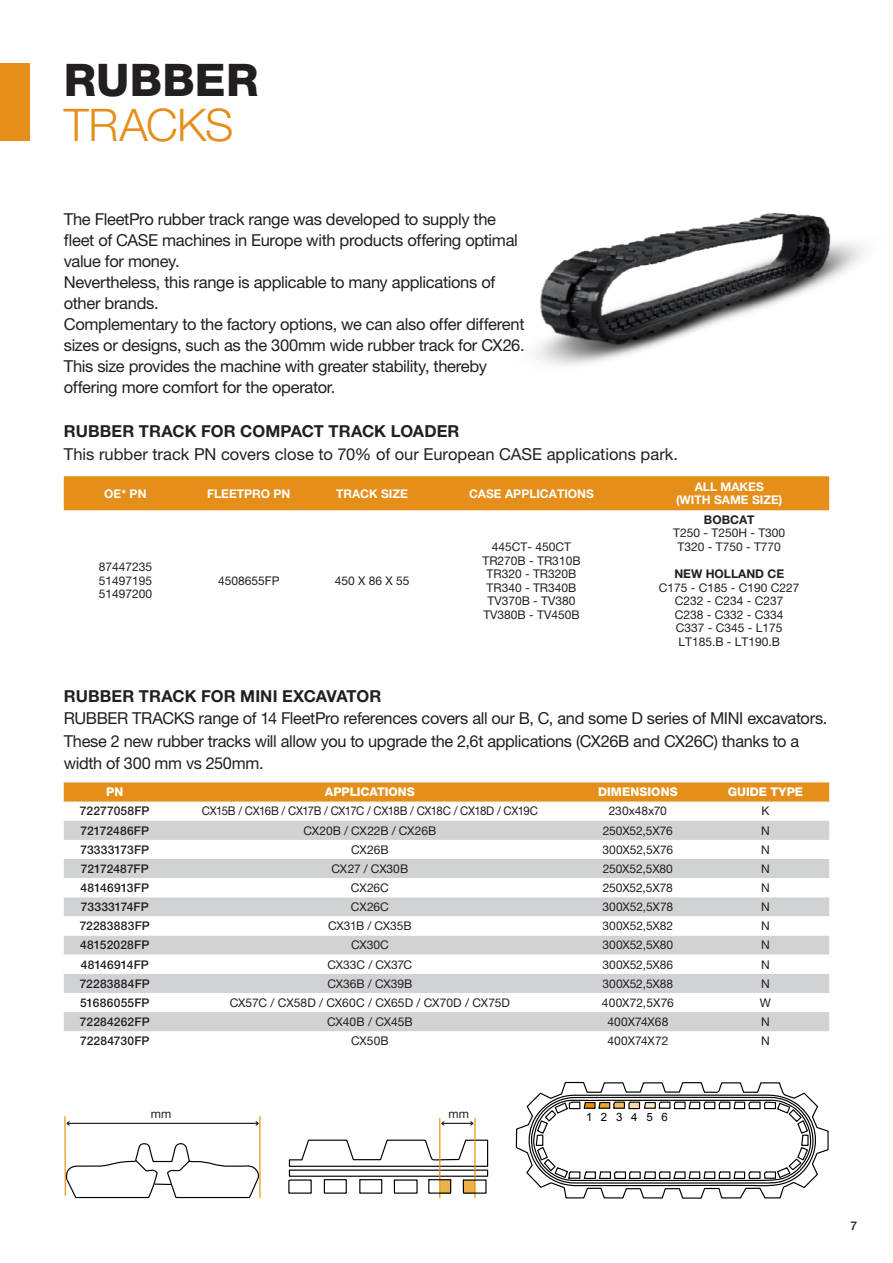
<style>
.page{position:relative;width:893px;height:1263px;background:#fff}
.page>*{position:absolute;margin:0;border:0;box-sizing:border-box;transform-origin:0 0}
.TITOLO_1{font:800 45px "Helvetica Neue LT Pro";color:#231f20}
.TITOLO_2{font:300 45px "Helvetica Neue LT Pro";letter-spacing:-.01em;color:#e58e19}
.TXT__11-15{font:16.5px/21px "Helvetica Neue LT Pro";letter-spacing:-.02em;color:#231f20}
.TXT__11-15-2{font:16.5px "Helvetica Neue LT Pro";color:#231f20}
.TXT__11-15-3{font:700 16.5px "Helvetica Neue LT Pro";letter-spacing:.005em;color:#231f20}
.TABELLA-TESTO{font:12px "Helvetica Neue LT Pro";color:#231f20}
.TABELLA-TESTO-2{font:500 12px "Helvetica Neue LT Pro";letter-spacing:.01em;color:#231f20}
.t1{font:700 12px/13.5px "Helvetica Neue LT Pro";color:#fff;text-align:center}
.TABELLA-TESTO-3{font:12px "Helvetica Neue LT Pro";letter-spacing:-.05em;color:#231f20;scale:.95 1}
.TABELLA-TITOLO{font:800 12px "Helvetica Neue LT Pro";color:#fff}
.t2{font:700 12px "Helvetica Neue LT Pro";color:#231f20}
.t3{font:11.4px "Arial";letter-spacing:.76em;color:#000}
</style>
<div class="page">
<img style="left:535px;top:212px;width:330px;height:154px">
<svg style="left:288px;top:1139px;width:201px;height:55px"></svg>
<div style="left:324px;top:1179px;width:23px;height:15px;border:1px solid #000"></div>
<hr style="left:259px;top:1117px;width:1px;height:81px;background:#e59000">
<hr style="left:439px;top:1118px;width:1px;height:80px;background:#e59000">
<hr style="left:474px;top:1118px;width:2px;height:80px;background:#e59000">
<div style="left:428px;top:1179px;width:23px;height:15px;border:1px solid #000"></div>
<svg style="left:515px;top:1081px;width:314px;height:118px"></svg>
<hr style="left:442px;top:1123px;width:30px;height:1px;background:#1d1d1b">
<svg style="left:64px;top:1116px;width:195px;height:83px"></svg>
<div style="left:0;top:64px;width:30px;height:77px;background:#e58e19"></div>
<div style="left:64px;top:476px;width:765px;height:34px;background:#e58e19"></div>
<div style="left:64px;top:782px;width:765px;height:19px;background:#e58e19"></div>
<svg style="left:64px;top:821px;width:765px;height:210px;fill:#d1d2d4"></svg>
<svg style="left:64px;top:878px;width:765px;height:96px"></svg>
<p class="TITOLO_1" style="left:64px;top:53px;width:196px">RUBBER</p>
<p class="TITOLO_2" style="left:64px;top:97px;width:171px">TRACKS</p>
<p class="TXT__11-15" style="left:64px;top:209px;width:456px">The FleetPro rubber track range was developed to supply the fleet of CASE machines in Europe with products offering optimal value for money.</p>
<p class="TXT__11-15" style="left:64px;top:272px;width:433px">Nevertheless, this range is applicable to many applications of other brands.</p>
<p class="TXT__11-15" style="left:64px;top:314px;width:462px">Complementary to the factory options, we can also offer different sizes or designs, such as the 300mm wide rubber track for CX26.</p>
<p class="TXT__11-15" style="left:64px;top:356px;width:425px">This size provides the machine with greater stability, thereby offering more comfort for the operator.</p>
<p class="TXT__11-15-3" style="left:64px;top:421px;width:397px">RUBBER TRACK FOR COMPACT TRACK LOADER</p>
<p class="TXT__11-15-2" style="left:64px;top:444px;width:616px">This rubber track PN covers close to 70% of our European CASE applications park.</p>
<p class="t1" style="left:104px;top:486px;width:44px">OE* PN</p>
<p class="t1" style="left:207px;top:486px;width:85px">FLEETPRO PN</p>
<p class="t1" style="left:336px;top:486px;width:73px">TRACK SIZE</p>
<p class="t1" style="left:469px;top:486px;width:126px">CASE APPLICATIONS</p>
<p class="t1" style="left:676px;top:479px;width:108px">ALL MAKES (WITH SAME SIZE)</p>
<p class="TABELLA-TESTO" style="left:99px;top:560px;width:55px">87447235</p>
<p class="TABELLA-TESTO" style="left:99px;top:573px;width:55px">51497195</p>
<p class="TABELLA-TESTO" style="left:99px;top:587px;width:55px">51497200</p>
<p class="TABELLA-TESTO" style="left:218px;top:573px;width:63px">4508655FP</p>
<p class="TABELLA-TESTO" style="left:335px;top:573px;width:76px">450 X 86 X 55</p>
<p class="TABELLA-TESTO" style="left:492px;top:540px;width:81px">445CT- 450CT</p>
<p class="TABELLA-TESTO" style="left:482px;top:553px;width:100px">TR270B - TR310B</p>
<p class="TABELLA-TESTO" style="left:487px;top:567px;width:91px">TR320 - TR320B</p>
<p class="TABELLA-TESTO" style="left:487px;top:580px;width:91px">TR340 - TR340B</p>
<p class="TABELLA-TESTO" style="left:487px;top:594px;width:90px">TV370B - TV380</p>
<p class="TABELLA-TESTO" style="left:483px;top:607px;width:98px">TV380B - TV450B</p>
<p class="t2" style="left:704px;top:512px;width:52px">BOBCAT</p>
<p class="TABELLA-TESTO" style="left:673px;top:526px;width:114px">T250 - T250H - T300</p>
<p class="TABELLA-TESTO" style="left:678px;top:540px;width:105px">T320 - T750 - T770</p>
<p class="t2" style="left:674px;top:566px;width:111px">NEW HOLLAND CE</p>
<p class="TABELLA-TESTO" style="left:659px;top:580px;width:142px">C175 - C185 - C190 C227</p>
<p class="TABELLA-TESTO" style="left:675px;top:594px;width:110px">C232 - C234 - C237</p>
<p class="TABELLA-TESTO" style="left:675px;top:607px;width:110px">C238 - C332 - C334</p>
<p class="TABELLA-TESTO" style="left:676px;top:621px;width:108px">C337 - C345 - L175</p>
<p class="TABELLA-TESTO" style="left:678px;top:634px;width:103px">LT185.B - LT190.B</p>
<p class="TXT__11-15-3" style="left:64px;top:686px;width:319px">RUBBER TRACK FOR MINI EXCAVATOR</p>
<p class="TXT__11-15" style="left:64px;top:708px;width:765px">RUBBER TRACKS range of 14 FleetPro references covers all our B, C, and some D series of MINI excavators.</p>
<p class="TXT__11-15" style="left:64px;top:729px;width:737px;line-height:22.5px">These 2 new rubber tracks will allow you to upgrade the 2,6t applications (CX26B and CX26C) thanks to a width of 300 mm vs 250mm.</p>
<p class="TABELLA-TITOLO" style="left:106px;top:785px;width:19px">PN</p>
<p class="TABELLA-TITOLO" style="left:325px;top:785px;width:92px">APPLICATIONS</p>
<p class="TABELLA-TITOLO" style="left:598px;top:785px;width:81px">DIMENSIONS</p>
<p class="TABELLA-TITOLO" style="left:728px;top:785px;width:77px">GUIDE TYPE</p>
<p class="TABELLA-TESTO-2" style="left:80px;top:804px;width:71px">72277058FP</p>
<p class="TABELLA-TESTO-3" style="left:202px;top:804px;width:355px">CX15B / CX16B / CX17B / CX17C / CX18B / CX18C / CX18D / CX19C</p>
<p class="TABELLA-TESTO" style="left:609px;top:804px;width:60px">230x48x70</p>
<p class="TABELLA-TESTO" style="left:761px;top:804px;width:10px">K</p>
<p class="TABELLA-TESTO-2" style="left:81px;top:823px;width:70px">72172486FP</p>
<p class="TABELLA-TESTO" style="left:303px;top:823px;width:135px">CX20B / CX22B / CX26B</p>
<p class="TABELLA-TESTO" style="left:603px;top:823px;width:72px">250X52,5X76</p>
<p class="TABELLA-TESTO" style="left:761px;top:823px;width:10px">N</p>
<p class="TABELLA-TESTO-2" style="left:80px;top:842px;width:70px">73333173FP</p>
<p class="TABELLA-TESTO" style="left:351px;top:842px;width:39px">CX26B</p>
<p class="TABELLA-TESTO" style="left:603px;top:842px;width:72px">300X52,5X76</p>
<p class="TABELLA-TESTO" style="left:761px;top:842px;width:10px">N</p>
<p class="TABELLA-TESTO-2" style="left:81px;top:861px;width:70px">72172487FP</p>
<p class="TABELLA-TESTO" style="left:332px;top:861px;width:78px">CX27 / CX30B</p>
<p class="TABELLA-TESTO" style="left:603px;top:861px;width:72px">250X52,5X80</p>
<p class="TABELLA-TESTO" style="left:761px;top:861px;width:10px">N</p>
<p class="TABELLA-TESTO-2" style="left:81px;top:880px;width:70px">48146913FP</p>
<p class="TABELLA-TESTO" style="left:351px;top:880px;width:39px">CX26C</p>
<p class="TABELLA-TESTO" style="left:603px;top:880px;width:72px">250X52,5X78</p>
<p class="TABELLA-TESTO" style="left:761px;top:880px;width:10px">N</p>
<p class="TABELLA-TESTO-2" style="left:81px;top:900px;width:69px">73333174FP</p>
<p class="TABELLA-TESTO" style="left:351px;top:900px;width:39px">CX26C</p>
<p class="TABELLA-TESTO" style="left:602px;top:900px;width:72px">300X52,5X78</p>
<p class="TABELLA-TESTO" style="left:761px;top:900px;width:10px">N</p>
<p class="TABELLA-TESTO-2" style="left:80px;top:919px;width:72px">72283883FP</p>
<p class="TABELLA-TESTO" style="left:328px;top:919px;width:85px">CX31B / CX35B</p>
<p class="TABELLA-TESTO" style="left:602px;top:919px;width:72px">300X52,5X82</p>
<p class="TABELLA-TESTO" style="left:761px;top:919px;width:10px">N</p>
<p class="TABELLA-TESTO-2" style="left:80px;top:938px;width:71px">48152028FP</p>
<p class="TABELLA-TESTO" style="left:351px;top:938px;width:39px">CX30C</p>
<p class="TABELLA-TESTO" style="left:602px;top:938px;width:72px">300X52,5X80</p>
<p class="TABELLA-TESTO" style="left:761px;top:938px;width:10px">N</p>
<p class="TABELLA-TESTO-2" style="left:81px;top:957px;width:70px">48146914FP</p>
<p class="TABELLA-TESTO" style="left:328px;top:957px;width:86px">CX33C / CX37C</p>
<p class="TABELLA-TESTO" style="left:602px;top:957px;width:72px">300X52,5X86</p>
<p class="TABELLA-TESTO" style="left:761px;top:957px;width:10px">N</p>
<p class="TABELLA-TESTO-2" style="left:80px;top:976px;width:72px">72283884FP</p>
<p class="TABELLA-TESTO" style="left:328px;top:976px;width:86px">CX36B / CX39B</p>
<p class="TABELLA-TESTO" style="left:602px;top:976px;width:72px">300X52,5X88</p>
<p class="TABELLA-TESTO" style="left:761px;top:976px;width:10px">N</p>
<p class="TABELLA-TESTO-2" style="left:80px;top:995px;width:71px">51686055FP</p>
<p class="TABELLA-TESTO" style="left:230px;top:995px;width:282px">CX57C / CX58D / CX60C / CX65D / CX70D / CX75D</p>
<p class="TABELLA-TESTO" style="left:602px;top:995px;width:73px">400X72,5X76</p>
<p class="TABELLA-TESTO" style="left:760px;top:995px;width:13px">W</p>
<p class="TABELLA-TESTO-2" style="left:80px;top:1014px;width:71px">72284262FP</p>
<p class="TABELLA-TESTO" style="left:327px;top:1014px;width:87px">CX40B / CX45B</p>
<p class="TABELLA-TESTO" style="left:607px;top:1014px;width:62px">400X74X68</p>
<p class="TABELLA-TESTO" style="left:761px;top:1014px;width:10px">N</p>
<p class="TABELLA-TESTO-2" style="left:80px;top:1034px;width:71px">72284730FP</p>
<p class="TABELLA-TESTO" style="left:351px;top:1034px;width:39px">CX50B</p>
<p class="TABELLA-TESTO" style="left:607px;top:1034px;width:63px">400X74X72</p>
<p class="TABELLA-TESTO" style="left:761px;top:1034px;width:10px">N</p>
<p class="TABELLA-TESTO" style="left:151px;top:1106px;width:22px">mm</p>
<p class="TABELLA-TESTO" style="left:448px;top:1106px;width:22px">mm</p>
<p class="t3" style="left:586px;top:1109px;width:83px">123456</p>
<p class="TABELLA-TESTO-2" style="left:850px;top:1218px;width:8px">7</p>
</div>
